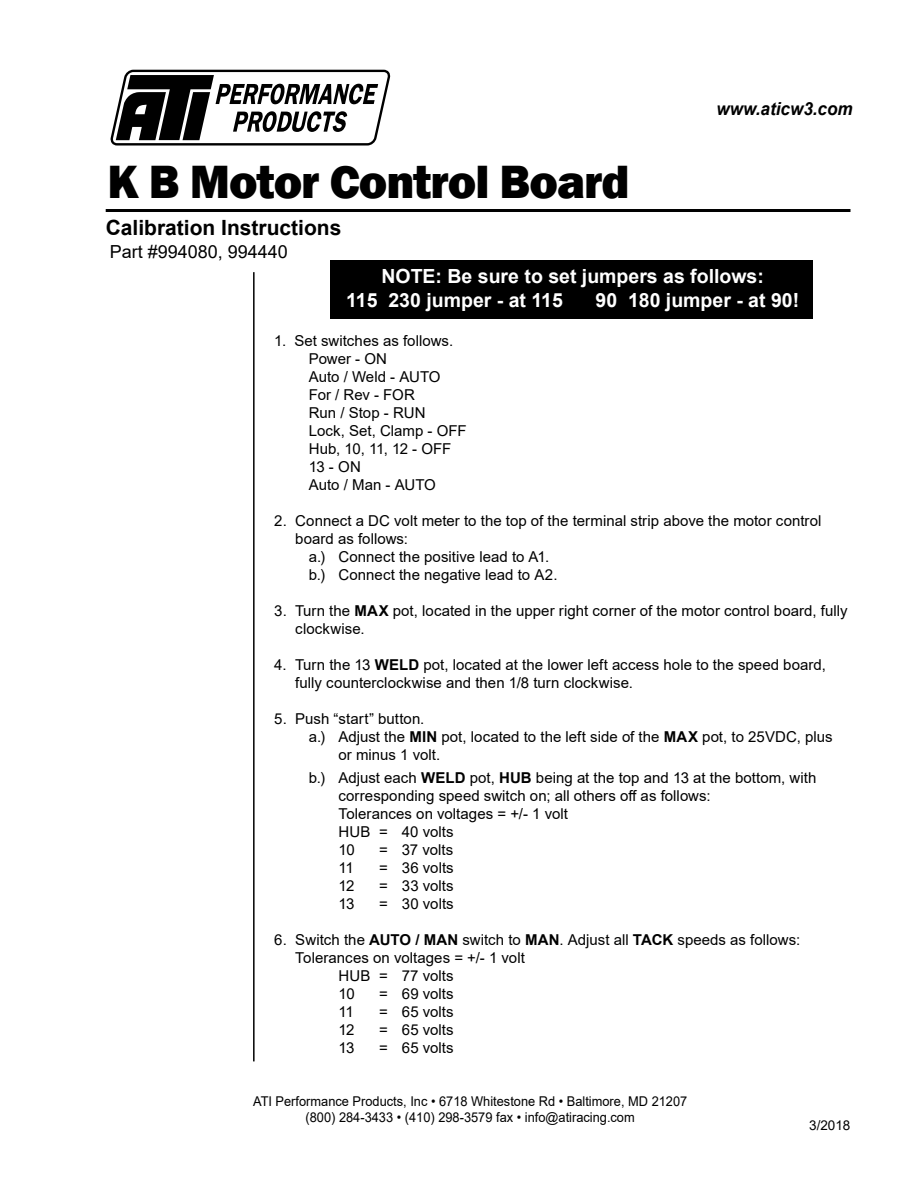
<style>
.page{position:relative;width:918px;height:1188px;background:#fff}
.page>*{position:absolute;margin:0;border:0;box-sizing:border-box;transform-origin:0 0}
.t1{font:800 48px "Franklin Gothic";letter-spacing:-.02em;color:#000}
.t2{font:700 21px "Arial";color:#000}
.t3{font:700 19.5px/23.4px "Arial";color:#fff}
.t4{font:18px "Arial";color:#000}
.t5{font:italic 700 18px "Arial";color:#000;scale:.95 1}
.t6{font:15px/18px "Arial";letter-spacing:.005em;color:#000}
.t7{font:13.5px/16.2px "Arial";color:#000;text-align:center;scale:.95 1}
.t8{font:13.5px "Arial";color:#000}
.s1{font-weight:700}
</style>
<div class="page">
<hr style="left:106px;top:209px;width:744px;height:3px;background:#000">
<hr style="left:253px;top:272px;width:2px;height:789px;background:#000">
<svg style="left:110px;top:69px;width:281px;height:77px"></svg>
<div style="left:330px;top:260px;width:483px;height:59px;background:#000"></div>
<h1 class="t1" style="left:107px;top:151px;width:524px">K B Motor Control Board</h1>
<h2 class="t2" style="left:106px;top:213px;width:237px">Calibration Instructions</h2>
<p class="t4" style="left:110px;top:239px;width:180px">Part #994080, 994440</p>
<p class="t5" style="left:717px;top:96px;width:145px">www.aticw3.com</p>
<h3 class="t3" style="left:346px;top:265px;width:419px;text-indent:35px">NOTE: Be sure to set jumpers as follows:<br>115 230 jumper - at 115</h3>
<h3 class="t3" style="left:596px;top:288px;width:205px">90 180 jumper - at 90!</h3>
<p class="t6" style="left:309px;top:331px;width:159px;text-indent:-34px">1. Set switches as follows.<br>Power - ON<br>Auto / Weld - AUTO<br>For / Rev - FOR<br>Run / Stop - RUN<br>Lock, Set, Clamp - OFF<br>Hub, 10, 11, 12 - OFF<br>13 - ON<br>Auto / Man - AUTO</p>
<p class="t6" style="left:274px;top:511px;width:549px">2. Connect a DC volt meter to the top of the terminal strip above the motor control</p>
<p class="t6" style="left:295px;top:529px;width:114px">board as follows:</p>
<p class="t6" style="left:309px;top:547px;width:242px">a.) Connect the positive lead to A1.</p>
<p class="t6" style="left:309px;top:565px;width:250px">b.) Connect the negative lead to A2.</p>
<p class="t6" style="left:295px;top:601px;width:554px;text-indent:-21px">3. Turn the <span class="s1">MAX</span> pot, located in the upper right corner of the motor control board, fully clockwise.</p>
<p class="t6" style="left:295px;top:655px;width:532px;text-indent:-21px">4. Turn the 13 <span class="s1">WELD</span> pot, located at the lower left access hole to the speed board, fully counterclockwise and then 1/8 turn clockwise.</p>
<p class="t6" style="left:274px;top:709px;width:152px">5. Push “start” button.</p>
<p class="t6" style="left:309px;top:727px;width:525px">a.) Adjust the <span class="s1">MIN</span> pot, located to the left side of the <span class="s1">MAX</span> pot, to 25VDC, plus</p>
<p class="t6" style="left:338px;top:745px;width:103px">or minus 1 volt.</p>
<p class="t6" style="left:338px;top:769px;width:480px;text-indent:-30px">b.) Adjust each <span class="s1">WELD</span> pot, <span class="s1">HUB</span> being at the top and 13 at the bottom, with corresponding speed switch on; all others off as follows:<br>Tolerances on voltages = +/- 1 volt<br>HUB = 40 volts<br>10</p>
<p class="t6" style="left:379px;top:841px;width:75px">= 37 volts</p>
<p class="t6" style="left:338px;top:859px;width:17px">11</p>
<p class="t6" style="left:379px;top:859px;width:76px">= 36 volts</p>
<p class="t6" style="left:338px;top:877px;width:18px">12</p>
<p class="t6" style="left:379px;top:877px;width:76px">= 33 volts</p>
<p class="t6" style="left:338px;top:895px;width:18px">13</p>
<p class="t6" style="left:379px;top:895px;width:76px">= 30 volts</p>
<p class="t6" style="left:274px;top:931px;width:527px">6. Switch the <span class="s1">AUTO / MAN</span> switch to <span class="s1">MAN</span>. Adjust all <span class="s1">TACK</span> speeds as follows:</p>
<p class="t6" style="left:295px;top:949px;width:231px">Tolerances on voltages = +/- 1 volt</p>
<p class="t6" style="left:338px;top:967px;width:117px">HUB = 77 volts</p>
<p class="t6" style="left:338px;top:985px;width:18px">10</p>
<p class="t6" style="left:379px;top:985px;width:76px">= 69 volts</p>
<p class="t6" style="left:338px;top:1003px;width:17px">11</p>
<p class="t6" style="left:379px;top:1003px;width:76px">= 65 volts</p>
<p class="t6" style="left:338px;top:1021px;width:18px">12</p>
<p class="t6" style="left:379px;top:1021px;width:76px">= 65 volts</p>
<p class="t6" style="left:338px;top:1039px;width:18px">13</p>
<p class="t6" style="left:379px;top:1039px;width:76px">= 65 volts</p>
<p class="t7" style="left:253px;top:1093px;width:459px">ATI Performance Products, Inc • 6718 Whitestone Rd • Baltimore, MD 21207 (800) 284-3433 • (410) 298-3579 fax • info@atiracing.com</p>
<p class="t8" style="left:809px;top:1116px;width:43px">3/2018</p>
</div>
